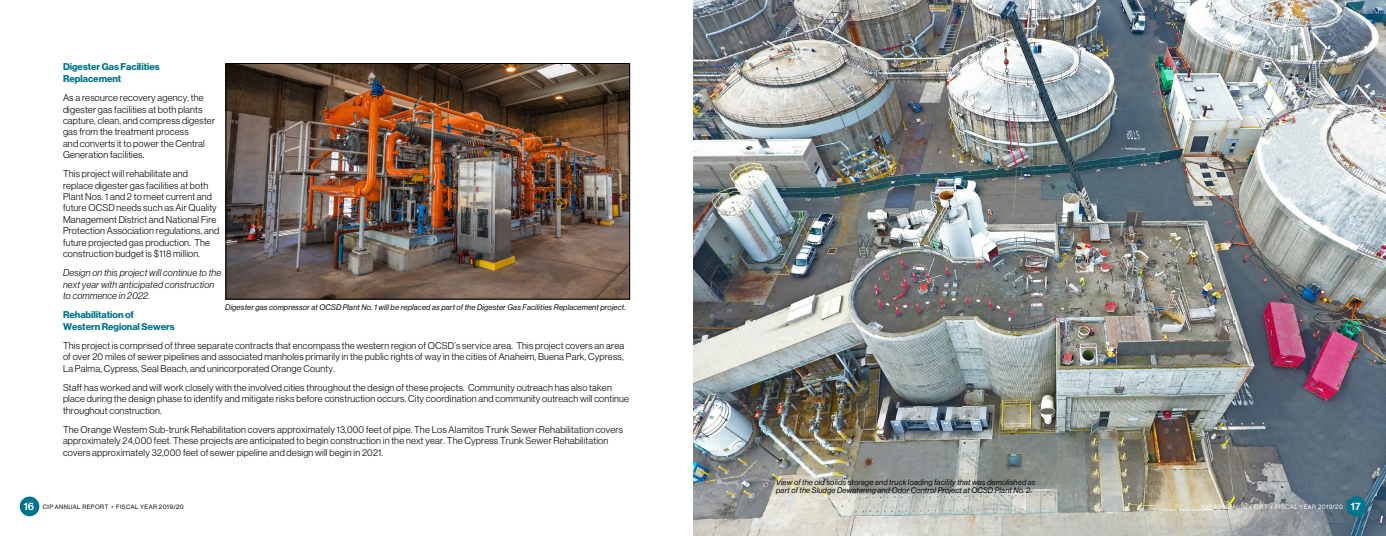
<style>
.page{position:relative;width:1386px;height:536px;background:#fff}
.page>*{position:absolute;margin:0;border:0;box-sizing:border-box;transform-origin:0 0}
.t1{font:9.62px/11.4px "N Haas Grotesk DS Pro 45 Lt";letter-spacing:.02em;color:#000}
.t2{font:9.62px/11.4px "N Haas Grotesk DS Pro 46 Lt It";letter-spacing:.02em;color:#000}
.t3{font:9.62px/11.4px "N Haas Grotesk DS Pro 75 Bd";color:#00758f}
.t4{font:7.88px/8.8px "N Haas Grotesk DS Pro 56 It";letter-spacing:.02em;color:#000}
.t5{font:6.12px "N Haas Grotesk DS Pro 55 Rg";letter-spacing:.065em;color:#000}
.t6{font:6.12px "N Haas Grotesk DS Pro 55 Rg";letter-spacing:.065em;color:#fff}
.s1{font-family:"N Haas Grotesk DS Pro 65 Md";font-size:10.5px;color:#fff}
.s2{font-family:"N Haas Grotesk DS Pro 65 Md";font-size:10.5px}
</style>
<div class="page">
<img style="left:693px;top:0;width:693px;height:536px">
<div style="left:1347px;top:496px;width:19px;height:20px;background:#00758f;border-radius:50%"></div>
<div style="left:20px;top:496px;width:19px;height:20px;background:#00758f;border-radius:50%"></div>
<img style="left:228px;top:65px;width:400px;height:232px">
<div style="left:226px;top:63px;width:404px;height:236px;border:1px solid #000"></div>
<p class="t3" style="left:63px;top:61px;width:98px">Digester Gas Facilities<br>Replacement</p>
<p class="t1" style="left:63px;top:92px;width:154px">As a resource recovery agency, the digester gas facilities at both plants capture, clean, and compress digester gas from the treatment process<br>and converts it to power the Central Generation facilities.</p>
<p class="t1" style="left:63px;top:168px;width:158px">This project will rehabilitate and replace digester gas facilities at both Plant Nos. 1 and 2 to meet current and future OCSD needs such as Air Quality Management District and National Fire Protection Association regulations, and future projected gas production. The construction budget is $118 million.</p>
<p class="t2" style="left:63px;top:267px;width:160px">Design on this project will continue to the next year with anticipated construction to commence in 2022.</p>
<p class="t3" style="left:63px;top:309px;width:113px">Rehabilitation of<br>Western Regional Sewers</p>
<p class="t1" style="left:63px;top:340px;width:563px;text-align:justify">This project is comprised of three separate contracts that encompass the western region of OCSD’s service area. This project covers an area of over 20 miles of sewer pipelines and associated manholes primarily in the public rights of way in the cities of Anaheim, Buena Park, Cypress, La Palma, Cypress, Seal Beach, and unincorporated Orange County.</p>
<p class="t1" style="left:63px;top:382px;width:568px">Staff has worked and will work closely with the involved cities throughout the design of these projects. Community outreach has also taken place during the design phase to identify and mitigate risks before construction occurs. City coordination and community outreach will continue throughout construction.</p>
<p class="t1" style="left:63px;top:424px;width:562px">The Orange Western Sub-trunk Rehabilitation covers approximately 13,000 feet of pipe. The Los Alamitos Trunk Sewer Rehabilitation covers approximately 24,000 feet. These projects are anticipated to begin construction in the next year. The Cypress Trunk Sewer Rehabilitation covers approximately 32,000 feet of sewer pipeline and design will begin in 2021.</p>
<p class="t4" style="left:225px;top:303px;width:402px">Digester gas compressor at OCSD Plant No. 1 will be replaced as part of the Digester Gas Facilities Replacement project.</p>
<p class="t4" style="left:776px;top:477px;width:261px">View of the old solids storage and truck loading facility that was demolished as part of the Sludge Dewatering and Odor Control Project at OCSD Plant No. 2.</p>
<p class="t5" style="left:24px;top:503px;width:162px"><span class="s1">16</span> CIP ANNUAL REPORT • FISCAL YEAR 2019/20</p>
<p class="t6" style="left:1202px;top:503px;width:160px">CIP ANNUAL REPORT • FISCAL YEAR 2019/20 <span class="s2">17</span></p>
</div>
